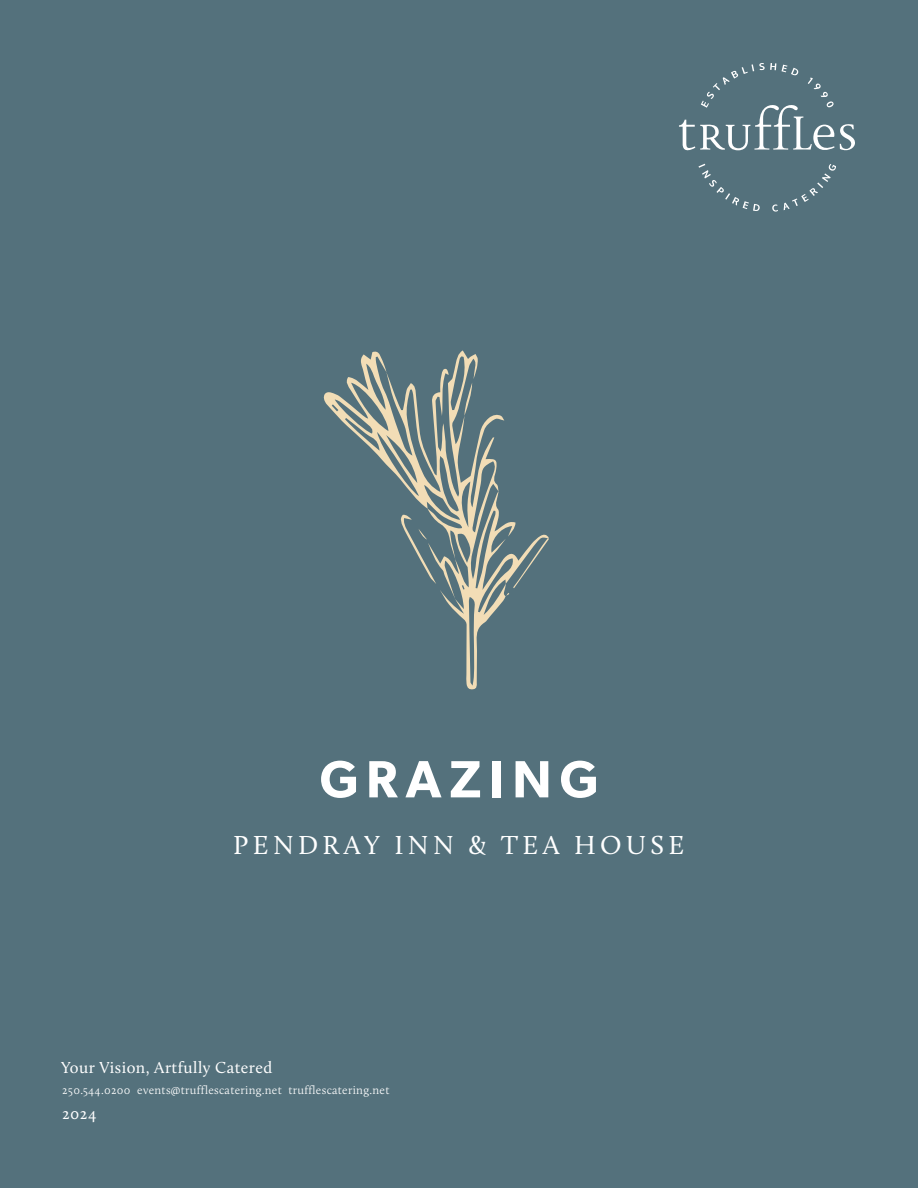
<style>
.page{position:relative;width:918px;height:1188px;background:#54717c}
.page>*{position:absolute;margin:0;border:0;box-sizing:border-box;transform-origin:0 0}
.t1{font:600 52.5px "Gibson";letter-spacing:.15em;color:#fff}
.t2{font:27px "Calluna";letter-spacing:.165em;color:#fff}
.t3{font:16.5px "Calluna";letter-spacing:.025em;color:#fff}
.t4{font:300 12px "Calluna";letter-spacing:.025em;color:#fff}
</style>
<div class="page">
<svg style="left:679px;top:63px;width:176px;height:88px"></svg>
<svg style="left:699px;top:164px;width:61px;height:47px"></svg>
<svg style="left:772px;top:204px;width:6px;height:8px"></svg>
<svg style="left:784px;top:164px;width:52px;height:46px"></svg>
<svg style="left:323px;top:350px;width:226px;height:340px"></svg>
<svg style="left:464px;top:383px;width:8px;height:33px"></svg>
<svg style="left:399px;top:515px;width:37px;height:69px"></svg>
<svg style="left:506px;top:538px;width:43px;height:58px"></svg>
<h1 class="t1" style="left:320px;top:748px;width:280px">GRAZING</h1>
<h2 class="t2" style="left:233px;top:829px;width:453px">PENDRAY INN &amp; TEA HOUSE</h2>
<h3 class="t3" style="left:61px;top:1057px;width:213px">Your Vision, Artfully Catered</h3>
<p class="t4" style="left:62px;top:1082px;width:329px">250.544.0200 events@trufflescatering.net trufflescatering.net</p>
<h3 class="t3" style="left:62px;top:1104px;width:36px">2024</h3>
</div>
